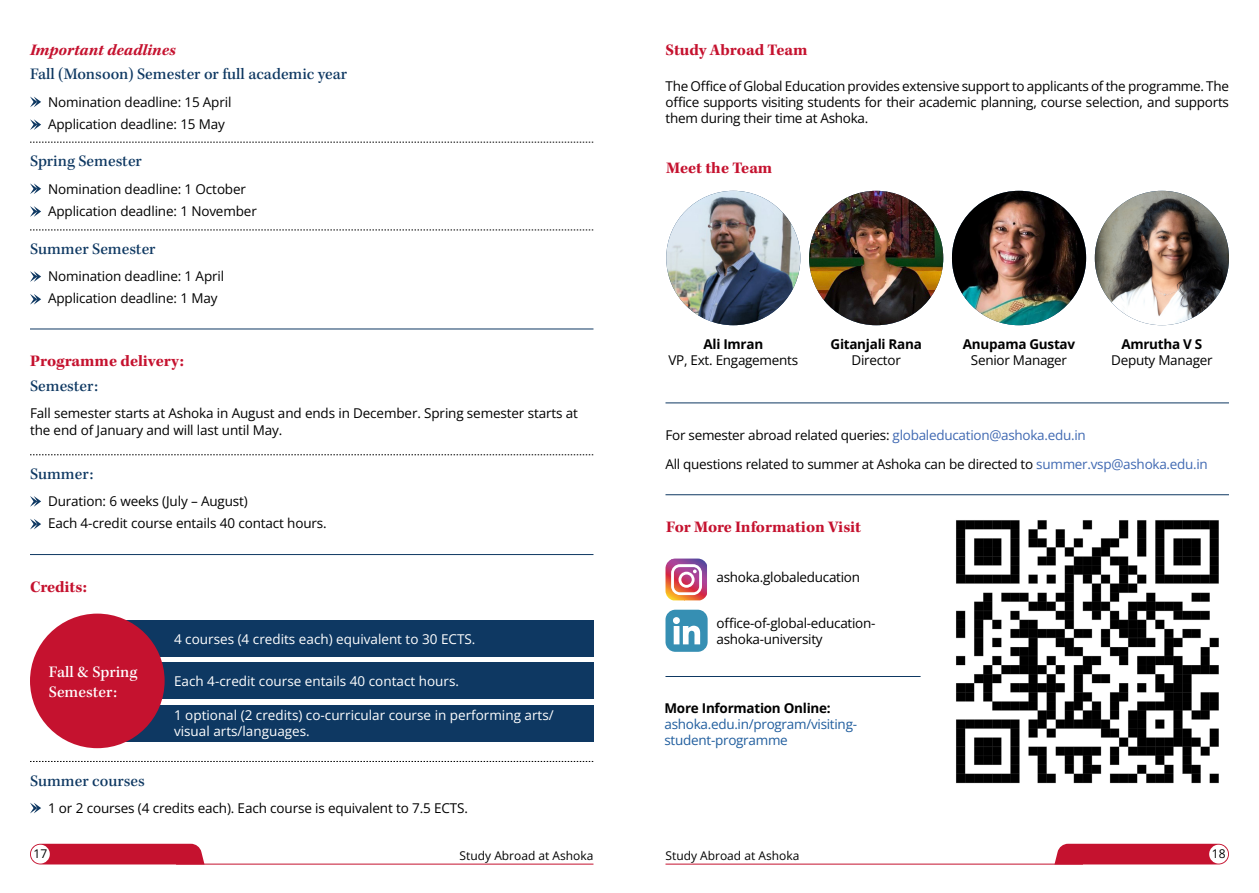
<style>
.page{position:relative;width:1259px;height:893px;background:#fff}
.page>*{position:absolute;margin:0;border:0;box-sizing:border-box;transform-origin:0 0}
.t1{font:500 16.5px "Kepler Std";color:#0e3862}
.t2{font:700 16.5px "Kepler Std";color:#c5122f}
.t3{font:500 16.5px/19.8px "Kepler Std";color:#fff}
.t4{font:italic 700 16.5px "Kepler Std";color:#c5122f}
.t5{font:13.5px/16.2px "Open Sans";letter-spacing:-.02em;color:#000101;text-align:justify}
.t6{font:13.5px/22.2px "Open Sans";letter-spacing:-.01em;color:#000}
.t7{font:13.5px/16.2px "Open Sans";color:#fff}
.t8{font:700 13.5px "Open Sans";letter-spacing:-.02em;color:#000101}
.t9{font:13.5px/16.2px "Open Sans";letter-spacing:-.02em;color:#215e9e}
.t10{font:12px "Open Sans";color:#000}
.s1{color:#4069b2}
</style>
<div class="page">
<div style="left:1054px;top:844px;width:175px;height:20px;background:#c5122f"></div>
<div style="left:30px;top:844px;width:174px;height:20px;background:#c5122f"></div>
<div style="left:1209px;top:845px;width:19px;height:18px;background:#fff;border-radius:50%"></div>
<div style="left:31px;top:845px;width:19px;height:18px;background:#fff;border-radius:50%"></div>
<hr style="left:665px;top:864px;width:418px;height:1px;background:#c5122f">
<hr style="left:176px;top:864px;width:417px;height:1px;background:#c5122f">
<svg style="left:30px;top:97px;width:11px;height:10px"></svg>
<svg style="left:30px;top:183px;width:11px;height:11px"></svg>
<svg style="left:30px;top:271px;width:11px;height:11px"></svg>
<svg style="left:30px;top:803px;width:11px;height:10px"></svg>
<svg style="left:30px;top:496px;width:11px;height:11px"></svg>
<svg style="left:30px;top:119px;width:11px;height:11px"></svg>
<svg style="left:30px;top:206px;width:11px;height:11px"></svg>
<svg style="left:30px;top:294px;width:11px;height:11px"></svg>
<svg style="left:30px;top:519px;width:11px;height:10px"></svg>
<svg style="left:30px;top:142px;width:563px;height:1px"></svg>
<svg style="left:30px;top:761px;width:563px;height:1px"></svg>
<svg style="left:30px;top:230px;width:563px;height:1px"></svg>
<hr style="left:665px;top:402px;width:564px;height:1px;background:#0e3862">
<hr style="left:665px;top:494px;width:564px;height:1px;background:#0e3862">
<hr style="left:665px;top:676px;width:255px;height:1px;background:#0e3862">
<svg style="left:30px;top:454px;width:563px;height:1px"></svg>
<hr style="left:30px;top:329px;width:563px;height:1px;background:#0e3862">
<hr style="left:30px;top:554px;width:563px;height:1px;background:#0e3862">
<div style="left:102px;top:620px;width:491px;height:37px;background:#0e3862"></div>
<div style="left:102px;top:663px;width:491px;height:36px;background:#0e3862"></div>
<div style="left:102px;top:705px;width:491px;height:36px;background:#0e3862"></div>
<div style="left:30px;top:614px;width:135px;height:134px;background:#c5122f;border-radius:50%"></div>
<img style="left:666px;top:191px;width:134px;height:134px;border-radius:67px">
<img style="left:809px;top:191px;width:134px;height:134px;border-radius:67px">
<img style="left:952px;top:191px;width:134px;height:134px;border-radius:67px">
<img style="left:1094px;top:191px;width:135px;height:134px;border-radius:67px">
<img style="left:956px;top:520px;width:263px;height:264px">
<div style="left:665px;top:610px;width:42px;height:42px;background:#368fb3;border-radius:10px"></div>
<svg style="left:673px;top:617px;width:27px;height:27px"></svg>
<svg style="left:665px;top:559px;width:42px;height:41px"></svg>
<p class="t4" style="left:30px;top:41px;width:147px">Important deadlines</p>
<p class="t1" style="left:30px;top:65px;width:319px">Fall (Monsoon) Semester or full academic year</p>
<p class="t6" style="left:48px;top:90px;width:185px">Nomination deadline: 15 April<br>Application deadline: 15 May</p>
<p class="t1" style="left:30px;top:152px;width:113px">Spring Semester</p>
<p class="t6" style="left:48px;top:177px;width:210px">Nomination deadline: 1 October<br>Application deadline: 1 November</p>
<p class="t1" style="left:30px;top:240px;width:127px">Summer Semester</p>
<p class="t6" style="left:48px;top:265px;width:178px">Nomination deadline: 1 April<br>Application deadline: 1 May</p>
<p class="t2" style="left:30px;top:351px;width:155px">Programme delivery:</p>
<p class="t1" style="left:30px;top:377px;width:70px">Semester:</p>
<p class="t6" style="left:30px;top:405px;width:549px;line-height:16.2px">Fall semester starts at Ashoka in August and ends in December. Spring semester starts at the end of January and will last until May.</p>
<p class="t1" style="left:30px;top:464px;width:65px">Summer:</p>
<p class="t6" style="left:48px;top:490px;width:280px">Duration: 6 weeks (July – August)<br>Each 4-credit course entails 40 contact hours.</p>
<p class="t2" style="left:30px;top:577px;width:58px">Credits:</p>
<p class="t3" style="left:49px;top:662px;width:90px">Fall &amp; Spring<br>Semester:</p>
<p class="t1" style="left:30px;top:771px;width:116px">Summer courses</p>
<p class="t7" style="left:174px;top:630px;width:303px">4 courses (4 credits each) equivalent to 30 ECTS.</p>
<p class="t7" style="left:174px;top:673px;width:286px">Each 4-credit course entails 40 contact hours.</p>
<p class="t7" style="left:174px;top:706px;width:381px">1 optional (2 credits) co-curricular course in performing arts/ visual arts/languages.</p>
<p class="t6" style="left:48px;top:796px;width:421px">1 or 2 courses (4 credits each). Each course is equivalent to 7.5 ECTS.</p>
<p class="t2" style="left:665px;top:41px;width:143px">Study Abroad Team</p>
<p class="t5" style="left:665px;top:78px;width:565px">The Office of Global Education provides extensive support to applicants of the programme. The office supports visiting students for their academic planning, course selection, and supports them during their time at Ashoka.</p>
<p class="t2" style="left:666px;top:158px;width:108px">Meet the Team</p>
<p class="t8" style="left:703px;top:334px;width:61px">Ali Imran</p>
<p class="t5" style="left:668px;top:352px;width:131px">VP, Ext. Engagements</p>
<p class="t8" style="left:830px;top:334px;width:93px">Gitanjali Rana</p>
<p class="t5" style="left:851px;top:352px;width:51px">Director</p>
<p class="t8" style="left:963px;top:334px;width:114px">Anupama Gustav</p>
<p class="t5" style="left:971px;top:352px;width:98px">Senior Manager</p>
<p class="t8" style="left:1121px;top:334px;width:82px">Amrutha V S</p>
<p class="t5" style="left:1111px;top:352px;width:103px">Deputy Manager</p>
<p class="t5" style="left:665px;top:426px;width:422px">For semester abroad related queries: <span class="s1">globaleducation@ashoka.edu.in</span></p>
<p class="t5" style="left:665px;top:456px;width:544px">All questions related to summer at Ashoka can be directed to <span class="s1">summer.vsp@ashoka.edu.in</span></p>
<p class="t2" style="left:666px;top:517px;width:196px">For More Information Visit</p>
<p class="t5" style="left:716px;top:569px;width:145px">ashoka.globaleducation</p>
<p class="t5" style="left:716px;top:615px;width:160px">office-of-global-education&shy;ashoka-university</p>
<p class="t8" style="left:664px;top:698px;width:168px">More Information Online:</p>
<p class="t9" style="left:664px;top:715px;width:194px">ashoka.edu.in/program/visiting&shy;student-programme</p>
<p class="t10" style="left:33px;top:846px;width:15px">17</p>
<p class="t10" style="left:460px;top:847px;width:135px">Study Abroad at Ashoka</p>
<p class="t10" style="left:665px;top:847px;width:135px">Study Abroad at Ashoka</p>
<p class="t10" style="left:1211px;top:846px;width:15px">18</p>
</div>
